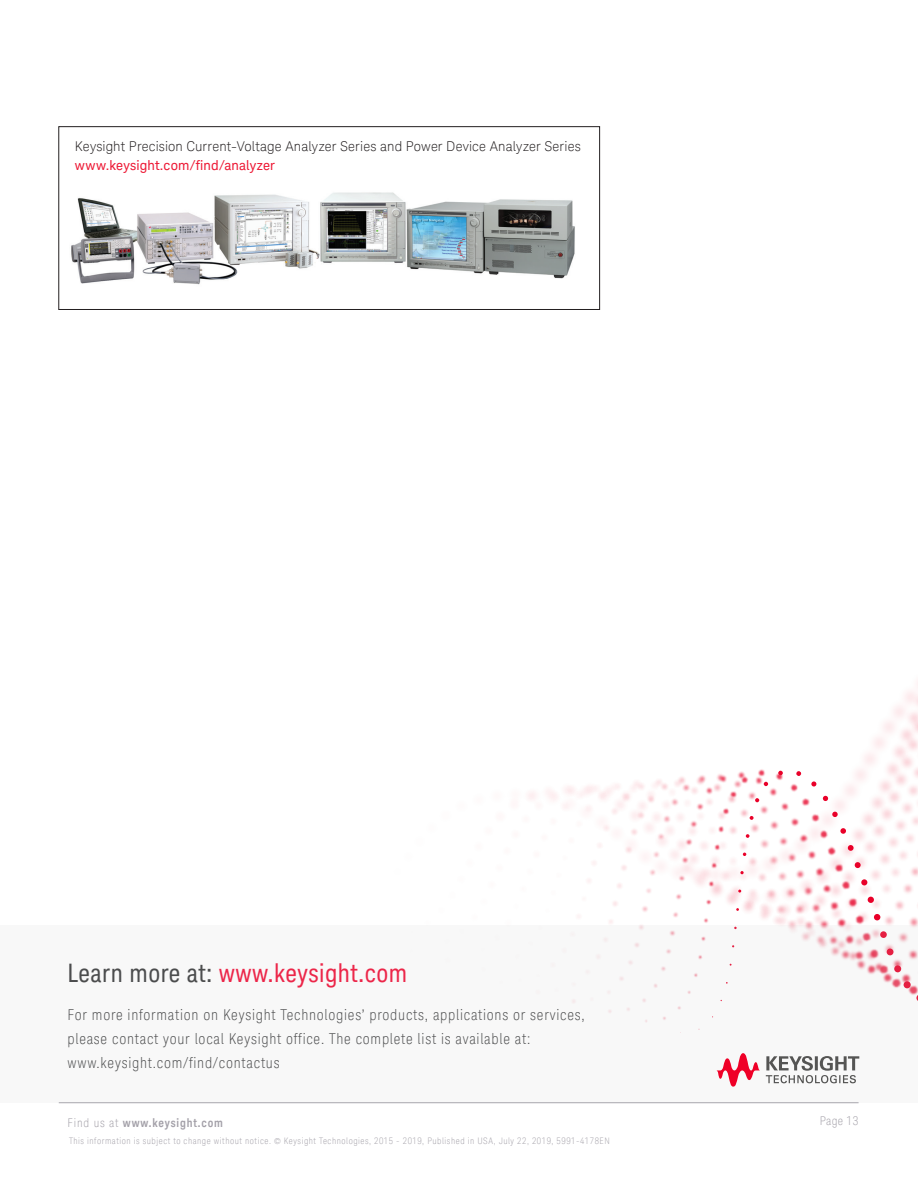
<style>
.page{position:relative;width:918px;height:1188px;background:#fff}
.page>*{position:absolute;margin:0;border:0;box-sizing:border-box;transform-origin:0 0}
.t1{font:25.5px "Keysight Sans Condensed";letter-spacing:.02em;color:#ec2649}
.t2{font:300 condensed 15px/24px "Keysight Sans";letter-spacing:.05em;color:#4b4c4d}
.K_Body_Text{font:300 13.5px "Keysight Sans";letter-spacing:.01em;color:#231f20}
.K_Body_Text-2{font:13.5px "Keysight Sans";letter-spacing:.01em;color:#ed1a36}
.t3{font:700 12px "Keysight Sans Condensed";letter-spacing:.07em;color:#a4a1a9}
.t4{font:300 condensed 12px "Keysight Sans";letter-spacing:.03em;color:#a4a1a9}
.t5{font:300 condensed 9px "Keysight Sans";letter-spacing:.06em;color:#a4a1a9}
.s1{color:#4b4c4d}
.s2{font-family:"Keysight Sans";font-weight:300;font-stretch:condensed}
</style>
<div class="page">
<img style="left:528px;top:682px;width:390px;height:244px">
<svg style="left:740px;top:871px;width:4px;height:3px"></svg>
<svg style="left:743px;top:852px;width:3px;height:4px"></svg>
<svg style="left:746px;top:834px;width:4px;height:4px"></svg>
<svg style="left:750px;top:816px;width:4px;height:4px"></svg>
<svg style="left:755px;top:798px;width:4px;height:4px"></svg>
<svg style="left:764px;top:782px;width:4px;height:4px"></svg>
<svg style="left:778px;top:771px;width:5px;height:4px"></svg>
<svg style="left:796px;top:771px;width:5px;height:5px"></svg>
<svg style="left:811px;top:781px;width:6px;height:6px"></svg>
<svg style="left:823px;top:796px;width:5px;height:5px"></svg>
<svg style="left:832px;top:812px;width:6px;height:5px"></svg>
<svg style="left:840px;top:828px;width:6px;height:6px"></svg>
<svg style="left:848px;top:845px;width:6px;height:6px"></svg>
<svg style="left:855px;top:862px;width:6px;height:6px"></svg>
<svg style="left:861px;top:879px;width:7px;height:7px"></svg>
<div style="left:867px;top:896px;width:7px;height:7px;background:#e90029;border-radius:50%"></div>
<div style="left:874px;top:914px;width:7px;height:7px;background:#e90029;border-radius:50%"></div>
<div style="left:0;top:926px;width:918px;height:177px;background:#f8f8f8"></div>
<svg style="left:766px;top:1056px;width:93px;height:27px"></svg>
<svg style="left:716px;top:1053px;width:44px;height:34px"></svg>
<img style="left:71px;top:192px;width:504px;height:93px">
<div style="left:58px;top:126px;width:542px;height:184px;border:1px solid #231f20"></div>
<p class="K_Body_Text" style="left:75px;top:139px;width:508px">Keysight Precision Current-Voltage Analyzer Series and Power Device Analyzer Series</p>
<p class="K_Body_Text-2" style="left:75px;top:157px;width:202px">www.keysight.com/find/analyzer</p>
<h1 class="t1" style="left:68px;top:958px;width:341px"><span class="s1">Learn more at:</span> www.keysight.com</h1>
<p class="t2" style="left:68px;top:1003px;width:519px">For more information on Keysight Technologies’ products, applications or services, please contact your local Keysight office. The complete list is available at: www.keysight.com/find/contactus</p>
<p class="t3" style="left:68px;top:1116px;width:157px"><span class="s2">Find us at</span> www.keysight.com</p>
<p class="t4" style="left:820px;top:1114px;width:40px">Page 13</p>
<p class="t5" style="left:69px;top:1136px;width:542px">This information is subject to change without notice. © Keysight Technologies, 2015 - 2019, Published in USA, July 22, 2019, 5991-4178EN</p>
</div>
